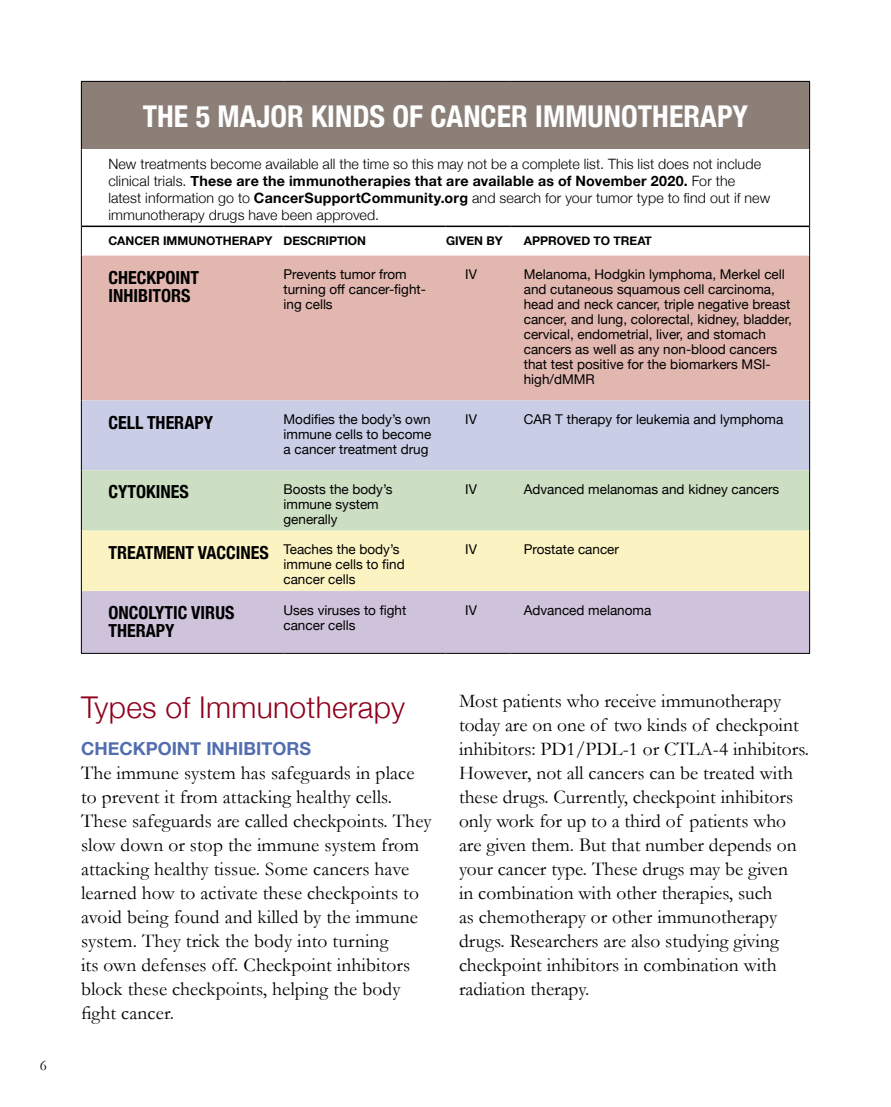
<style>
.page{position:relative;width:891px;height:1107px;background:#fff}
.page>*{position:absolute;margin:0;border:0;box-sizing:border-box;transform-origin:0 0}
.t1{font:700 condensed 30px "Helvetica Neue";color:#fff}
.t2{font:300 30px "Helvetica Neue";letter-spacing:.01em;color:#8f001d}
.t3{font:19.5px/24px "Garamond";color:#000}
.t4{font:700 condensed 18px/18px "Helvetica Neue";color:#000}
.t5{font:700 18px "Helvetica Neue";color:#536eaf}
.t6{font:15px "Garamond";color:#000}
.t7{font:300 14.25px/17.1px "Helvetica Neue";letter-spacing:.01em;color:#000}
.t8{font:13.5px/15px "Helvetica Neue";color:#000}
.t9{font:700 12px "Helvetica Neue";color:#000}
.s1{font-weight:700}
</style>
<div class="page">
<div style="left:81px;top:81px;width:729px;height:68px;background:#8c7f78"></div>
<div style="left:82px;top:256px;width:727px;height:144px;background:#e1b7b0"></div>
<div style="left:82px;top:400px;width:727px;height:70px;background:#c9cde6"></div>
<div style="left:82px;top:470px;width:727px;height:61px;background:#cddfc3"></div>
<div style="left:82px;top:531px;width:727px;height:60px;background:#fcf3c3"></div>
<div style="left:82px;top:591px;width:727px;height:62px;background:#cec3db"></div>
<hr style="left:82px;top:226px;width:202px;height:1px;background:#000">
<hr style="left:284px;top:226px;width:162px;height:1px;background:#000">
<hr style="left:446px;top:226px;width:64px;height:1px;background:#000">
<hr style="left:510px;top:226px;width:299px;height:1px;background:#000">
<hr style="left:81px;top:81px;width:203px;height:1px;background:#000">
<hr style="left:81px;top:82px;width:1px;height:67px;background:#000">
<hr style="left:284px;top:81px;width:162px;height:1px;background:#000">
<hr style="left:446px;top:81px;width:64px;height:1px;background:#000">
<hr style="left:510px;top:81px;width:300px;height:1px;background:#000">
<hr style="left:809px;top:82px;width:1px;height:67px;background:#000">
<hr style="left:81px;top:149px;width:1px;height:77px;background:#000">
<hr style="left:809px;top:149px;width:1px;height:77px;background:#000">
<hr style="left:81px;top:226px;width:1px;height:30px;background:#000">
<hr style="left:809px;top:226px;width:1px;height:30px;background:#000">
<hr style="left:81px;top:256px;width:1px;height:144px;background:#000">
<hr style="left:809px;top:256px;width:1px;height:144px;background:#000">
<hr style="left:81px;top:400px;width:1px;height:70px;background:#000">
<hr style="left:809px;top:400px;width:1px;height:70px;background:#000">
<hr style="left:81px;top:470px;width:1px;height:61px;background:#000">
<hr style="left:809px;top:470px;width:1px;height:61px;background:#000">
<hr style="left:81px;top:531px;width:1px;height:60px;background:#000">
<hr style="left:809px;top:531px;width:1px;height:60px;background:#000">
<hr style="left:81px;top:591px;width:1px;height:62px;background:#000">
<hr style="left:809px;top:591px;width:1px;height:62px;background:#000">
<hr style="left:81px;top:653px;width:203px;height:1px;background:#000">
<hr style="left:284px;top:653px;width:162px;height:1px;background:#000">
<hr style="left:446px;top:653px;width:64px;height:1px;background:#000">
<hr style="left:510px;top:653px;width:300px;height:1px;background:#000">
<p class="t6" style="left:40px;top:1056px;width:9px">6</p>
<h1 class="t1" style="left:143px;top:91px;width:607px">THE 5 MAJOR KINDS OF CANCER IMMUNOTHERAPY</h1>
<p class="t7" style="left:108px;top:154px;width:663px">New treatments become available all the time so this may not be a complete list. This list does not include clinical trials. <span class="s1">These are the immunotherapies that are available as of November 2020.</span> For the latest information go to <span class="s1">CancerSupportCommunity.org</span> and search for your tumor type to find out if new immunotherapy drugs have been approved.</p>
<p class="t9" style="left:108px;top:231px;width:259px">CANCER IMMUNOTHERAPY DESCRIPTION</p>
<p class="t9" style="left:446px;top:231px;width:58px">GIVEN BY</p>
<p class="t9" style="left:524px;top:231px;width:130px">APPROVED TO TREAT</p>
<p class="t4" style="left:108px;top:267px;width:92px">CHECKPOINT<br>INHIBITORS</p>
<p class="t8" style="left:284px;top:268px;width:144px">Prevents tumor from turning off cancer-fight&shy;ing cells</p>
<p class="t8" style="left:465px;top:268px;width:13px">IV</p>
<p class="t8" style="left:524px;top:268px;width:270px">Melanoma, Hodgkin lymphoma, Merkel cell and cutaneous squamous cell carcinoma, head and neck cancer, triple negative breast cancer, and lung, colorectal, kidney, bladder, cervical, endometrial, liver, and stomach cancers as well as any non-blood cancers that test positive for the biomarkers MSI&shy;high/dMMR</p>
<p class="t4" style="left:108px;top:412px;width:106px">CELL THERAPY</p>
<p class="t8" style="left:284px;top:413px;width:149px;text-align:justify">Modifies the body’s own immune cells to become a cancer treatment drug</p>
<p class="t8" style="left:465px;top:413px;width:13px">IV</p>
<p class="t8" style="left:524px;top:413px;width:261px">CAR T therapy for leukemia and lymphoma</p>
<p class="t4" style="left:108px;top:482px;width:82px">CYTOKINES</p>
<p class="t8" style="left:284px;top:482px;width:111px">Boosts the body’s immune system generally</p>
<p class="t8" style="left:465px;top:482px;width:13px">IV</p>
<p class="t8" style="left:524px;top:482px;width:257px">Advanced melanomas and kidney cancers</p>
<p class="t4" style="left:108px;top:542px;width:293px">TREATMENT VACCINES <sup>Teaches</sup> <sup>the</sup> <sup>body’s</sup></p>
<p class="t8" style="left:284px;top:558px;width:123px">immune cells to find cancer cells</p>
<p class="t8" style="left:465px;top:543px;width:13px">IV</p>
<p class="t8" style="left:524px;top:543px;width:97px">Prostate cancer</p>
<p class="t4" style="left:108px;top:603px;width:128px">ONCOLYTIC VIRUS<br>THERAPY</p>
<p class="t8" style="left:284px;top:603px;width:124px">Uses viruses to fight cancer cells</p>
<p class="t8" style="left:465px;top:603px;width:13px">IV</p>
<p class="t8" style="left:524px;top:603px;width:129px">Advanced melanoma</p>
<h1 class="t2" style="left:81px;top:683px;width:326px">Types of Immunotherapy</h1>
<p class="t5" style="left:81px;top:734px;width:232px">CHECKPOINT INHIBITORS</p>
<p class="t3" style="left:81px;top:761px;width:352px">The immune system has safeguards in place to prevent it from attacking healthy cells.<br>These safeguards are called checkpoints. They slow down or stop the immune system from attacking healthy tissue. Some cancers have learned how to activate these checkpoints to avoid being found and killed by the immune system. They trick the body into turning<br>its own defenses off. Checkpoint inhibitors block these checkpoints, helping the body fight cancer.</p>
<p class="t3" style="left:459px;top:689px;width:352px">Most patients who receive immunotherapy today are on one of two kinds of checkpoint inhibitors: PD1/PDL-1 or CTLA-4 inhibitors.<br>However, not all cancers can be treated with these drugs. Currently, checkpoint inhibitors only work for up to a third of patients who are given them. But that number depends on your cancer type. These drugs may be given<br>in combination with other therapies, such<br>as chemotherapy or other immunotherapy drugs. Researchers are also studying giving checkpoint inhibitors in combination with radiation therapy.</p>
</div>
